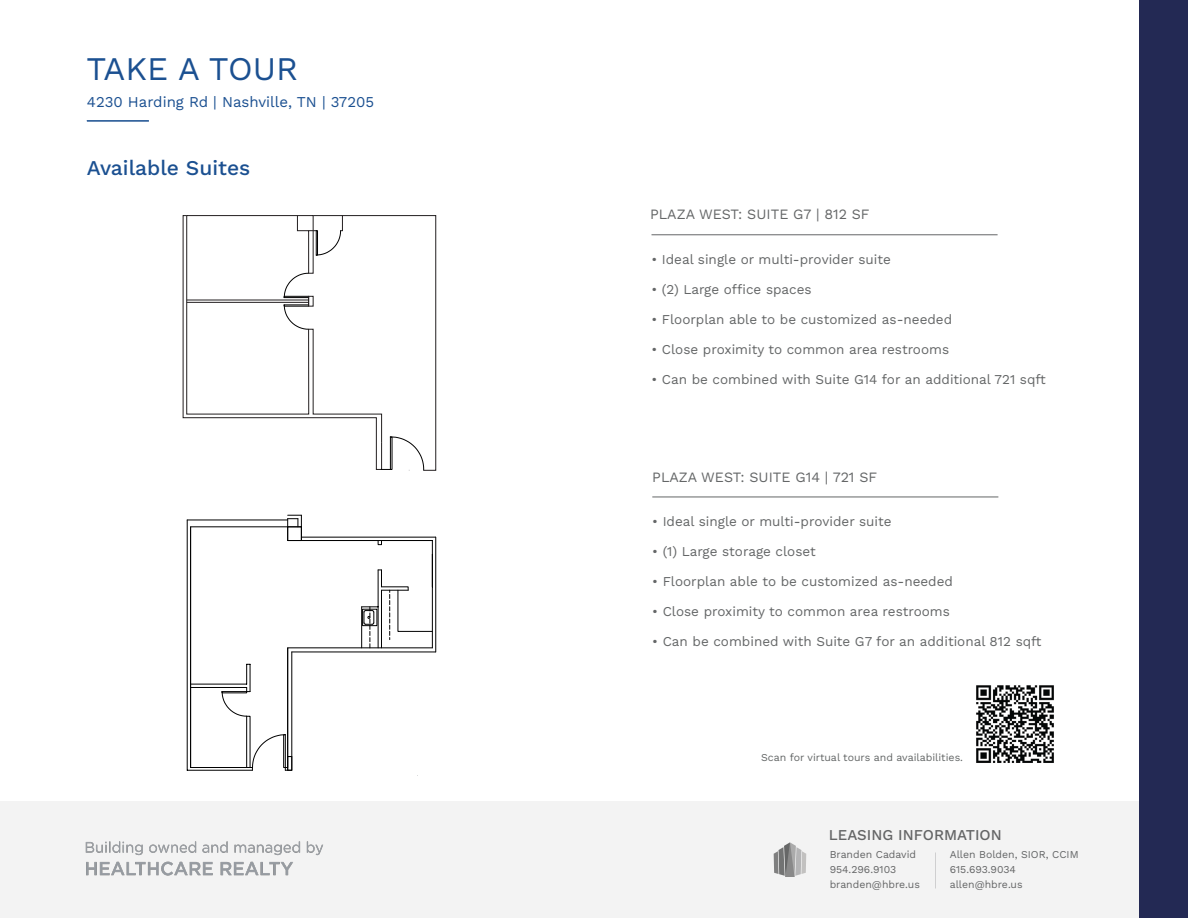
<style>
.page{position:relative;width:1188px;height:918px;background:#fff}
.page>*{position:absolute;margin:0;border:0;box-sizing:border-box;transform-origin:0 0}
.t1{font:33px "Work Sans";color:#1b5091}
.t2{font:21px "Work Sans";color:#1b5091}
.t3{font:15px "Work Sans";color:#1b5091}
.t4{font:15px "Work Sans";color:#646566}
.t5{font:14.25px "Work Sans";color:#646667}
.t6{font:13.5px "Work Sans";color:#646667}
.t7{font:10.5px/15px "Work Sans";color:#646566}
.t8{font:10.5px "Work Sans";color:#646767}
.t9{font:10.5px "Work Sans";color:#646667}
</style>
<div class="page">
<div style="left:0;top:801px;width:1188px;height:117px;background:#f3f3f3"></div>
<svg style="left:774px;top:842px;width:32px;height:35px"></svg>
<div style="left:1139px;top:0;width:49px;height:918px;background:#232954"></div>
<hr style="left:87px;top:120px;width:62px;height:2px;background:#1b5091">
<svg style="left:182px;top:215px;width:4px;height:204px"></svg>
<svg style="left:186px;top:215px;width:251px;height:256px"></svg>
<hr style="left:390px;top:437px;width:1px;height:32px;background:#010101">
<svg style="left:190px;top:526px;width:243px;height:241px"></svg>
<hr style="left:292px;top:652px;width:144px;height:1px;background:#010101">
<hr style="left:187px;top:770px;width:65px;height:1px;background:#010101">
<hr style="left:191px;top:767px;width:61px;height:1px;background:#010101">
<hr style="left:187px;top:520px;width:1px;height:250px;background:#010101">
<hr style="left:190px;top:527px;width:1px;height:241px;background:#010101">
<hr style="left:191px;top:684px;width:56px;height:1px;background:#010101">
<hr style="left:191px;top:687px;width:56px;height:1px;background:#010101">
<svg style="left:221px;top:570px;width:212px;height:206px"></svg>
<div style="left:287px;top:756px;width:5px;height:15px;border:1px solid #010101"></div>
<hr style="left:435px;top:537px;width:1px;height:115px;background:#010101">
<hr style="left:432px;top:554px;width:1px;height:94px;background:#010101">
<hr style="left:301px;top:540px;width:77px;height:1px;background:#010101">
<hr style="left:301px;top:537px;width:135px;height:1px;background:#010101">
<svg style="left:378px;top:540px;width:55px;height:14px"></svg>
<hr style="left:187px;top:520px;width:101px;height:1px;background:#010101">
<svg style="left:287px;top:515px;width:15px;height:26px"></svg>
<hr style="left:652px;top:497px;width:346px;height:1px;background:#646667">
<hr style="left:652px;top:235px;width:346px;height:1px;background:#646667">
<img style="left:85px;top:841px;width:238px;height:35px">
<img style="left:976px;top:685px;width:78px;height:78px">
<div style="left:308px;top:296px;width:6px;height:11px;border:1px solid #231f20"></div>
<h1 class="t1" style="left:87px;top:43px;width:213px">TAKE A TOUR</h1>
<p class="t3" style="left:87px;top:91px;width:289px">4230 Harding Rd | Nashville, TN | 37205</p>
<h2 class="t2" style="left:87px;top:152px;width:165px">Available Suites</h2>
<p class="t5" style="left:650px;top:204px;width:221px">PLAZA WEST: SUITE G7 | 812 SF</p>
<p class="t6" style="left:652px;top:249px;width:241px">• Ideal single or multi-provider suite</p>
<p class="t6" style="left:652px;top:279px;width:162px">• (2) Large office spaces</p>
<p class="t6" style="left:652px;top:309px;width:302px">• Floorplan able to be customized as-needed</p>
<p class="t6" style="left:652px;top:339px;width:299px">• Close proximity to common area restrooms</p>
<p class="t6" style="left:652px;top:369px;width:396px">• Can be combined with Suite G14 for an additional 721 sqft</p>
<p class="t5" style="left:652px;top:466px;width:226px">PLAZA WEST: SUITE G14 | 721 SF</p>
<p class="t6" style="left:652px;top:511px;width:241px">• Ideal single or multi-provider suite</p>
<p class="t6" style="left:652px;top:541px;width:165px">• (1) Large storage closet</p>
<p class="t6" style="left:652px;top:571px;width:302px">• Floorplan able to be customized as-needed</p>
<p class="t6" style="left:652px;top:601px;width:299px">• Close proximity to common area restrooms</p>
<p class="t6" style="left:652px;top:631px;width:391px">• Can be combined with Suite G7 for an additional 812 sqft</p>
<p class="t8" style="left:761px;top:749px;width:204px">Scan for virtual tours and availabilities.</p>
<p class="t4" style="left:829px;top:824px;width:174px">LEASING INFORMATION</p>
<p class="t7" style="left:830px;top:847px;width:92px">Branden Cadavid<br>954.296.9103 branden@hbre.us</p>
<p class="t9" style="left:950px;top:847px;width:130px">Allen Bolden, SIOR, CCIM</p>
<p class="t7" style="left:950px;top:862px;width:74px">615.693.9034 allen@hbre.us</p>
</div>
